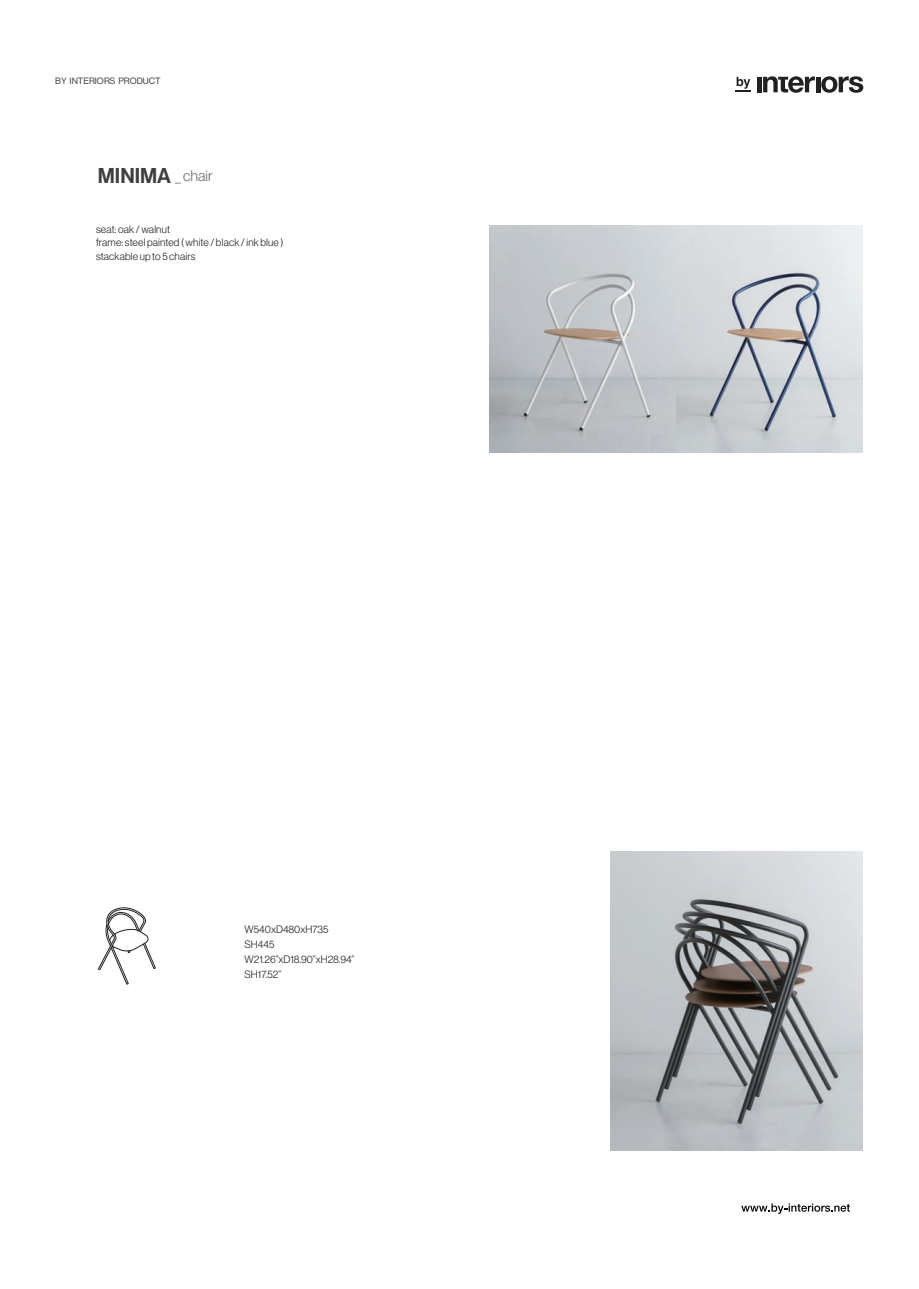
<style>
.page{position:relative;width:919px;height:1289px;background:#fff}
.page>*{position:absolute;margin:0;border:0;box-sizing:border-box;transform-origin:0 0}
.t1{font:21px "N Haas Grotesk DS Pro 65 Md";color:#3e3e3f}
.t2{font:10.5px/15px "N Haas Grotesk DS Pro 45 Lt";letter-spacing:.005em;color:#231f20}
.t3{font:9px "N Haas Grotesk DS Pro 55 Rg";color:#3e3e3f}
.s1{font-family:"N Haas Grotesk DS Pro 45 Lt";font-size:15px;color:#6c6d70}
</style>
<div class="page">
<svg style="left:98px;top:907px;width:58px;height:77px"></svg>
<img style="left:489px;top:225px;width:373px;height:228px">
<img style="left:610px;top:851px;width:252px;height:299px">
<hr style="left:757px;top:77px;width:4px;height:15px;background:#222021">
<svg style="left:763px;top:76px;width:51px;height:17px"></svg>
<div style="left:815px;top:77px;width:5px;height:15px;background:#222021"></div>
<svg style="left:821px;top:76px;width:42px;height:17px"></svg>
<svg style="left:735px;top:77px;width:16px;height:15px"></svg>
<svg style="left:741px;top:1203px;width:108px;height:10px"></svg>
<p class="t3" style="left:55px;top:76px;width:107px">BY INTERIORS PRODUCT</p>
<h1 class="t1" style="left:98px;top:163px;width:116px">MINIMA <span class="s1">_ chair</span></h1>
<p class="t2" style="left:96px;top:222px;width:189px;line-height:13.5px">seat: oak / walnut<br>frame: steel painted ( white / black / ink blue ) stackable up to 5 chairs</p>
<p class="t2" style="left:244px;top:921px;width:111px">W540xD480xH735<br>SH445<br>W21.26”xD18.90”xH28.94”<br>SH17.52”</p>
</div>
